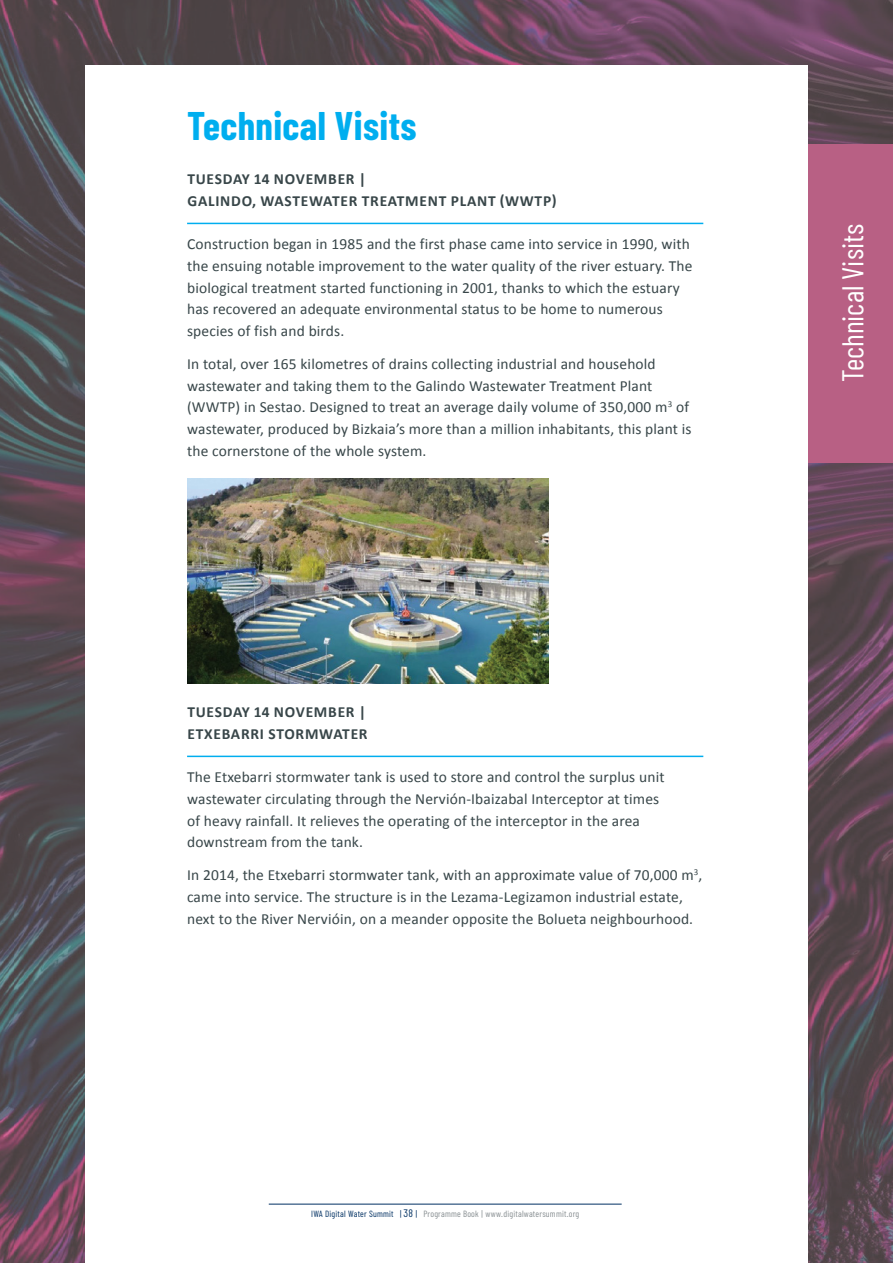
<style>
.page{position:relative;width:893px;height:1263px;background:#fff}
.page>*{position:absolute;margin:0;border:0;box-sizing:border-box;transform-origin:0 0}
.t1{font:700 39px "Barlow Condensed";letter-spacing:.01em;color:#00aeef}
.t2{font:30px "Barlow Condensed";color:#fff}
.t3{font:15.45px/21.8px "Calibri";letter-spacing:.01em;color:#384649}
.t4{font:700 15.45px/21.8px "Calibri";letter-spacing:.05em;color:#384649}
.t5{font:9px "Barlow Condensed";letter-spacing:.025em;color:#878e91}
.s1{color:#003062}
.s2{font-size:10.8px;color:#003062}
</style>
<div class="page">
<img style="left:0;top:0;width:893px;height:1263px">
<div style="left:792px;top:144px;width:101px;height:318px;background:#b86084"></div>
<div style="left:85px;top:65px;width:723px;height:1198px;background:#fff"></div>
<hr style="left:269px;top:1204px;width:353px;height:1px;background:#003062">
<hr style="left:187px;top:223px;width:516px;height:1px;background:#00aeef">
<hr style="left:187px;top:756px;width:516px;height:1px;background:#00aeef">
<img style="left:187px;top:479px;width:362px;height:204px">
<h1 class="t1" style="left:187px;top:102px;width:231px">Technical Visits</h1>
<p class="t4" style="left:187px;top:168px;width:371px">TUESDAY 14 NOVEMBER |<br>GALINDO, WASTEWATER TREATMENT PLANT (WWTP)</p>
<p class="t3" style="left:187px;top:233px;width:507px">Construction began in 1985 and the first phase came into service in 1990, with the ensuing notable improvement to the water quality of the river estuary. The biological treatment started functioning in 2001, thanks to which the estuary has recovered an adequate environmental status to be home to numerous species of fish and birds.</p>
<p class="t3" style="left:187px;top:353px;width:506px">In total, over 165 kilometres of drains collecting industrial and household wastewater and taking them to the Galindo Wastewater Treatment Plant (WWTP) in Sestao. Designed to treat an average daily volume of 350,000 m<sup>3</sup> of wastewater, produced by Bizkaia’s more than a million inhabitants, this plant is the cornerstone of the whole system.</p>
<p class="t4" style="left:187px;top:701px;width:182px">TUESDAY 14 NOVEMBER |<br>ETXEBARRI STORMWATER</p>
<p class="t3" style="left:187px;top:766px;width:479px">The Etxebarri stormwater tank is used to store and control the surplus unit wastewater circulating through the Nervión-Ibaizabal Interceptor at times of heavy rainfall. It relieves the operating of the interceptor in the area downstream from the tank.</p>
<p class="t3" style="left:187px;top:864px;width:517px">In 2014, the Etxebarri stormwater tank, with an approximate value of 70,000 m<sup>3</sup>, came into service. The structure is in the Lezama-Legizamon industrial estate, next to the River Nervióin, on a meander opposite the Bolueta neighbourhood.</p>
<p class="t5" style="left:311px;top:1208px;width:270px"><span class="s1">IWA Digital Water Summit |</span> <span class="s2">38</span> <span class="s1">|</span> Programme Book | www.digitalwatersummit.org</p>
<h2 class="t2" style="left:834px;top:382px;width:160px;rotate:-90deg">Technical Visits</h2>
</div>
